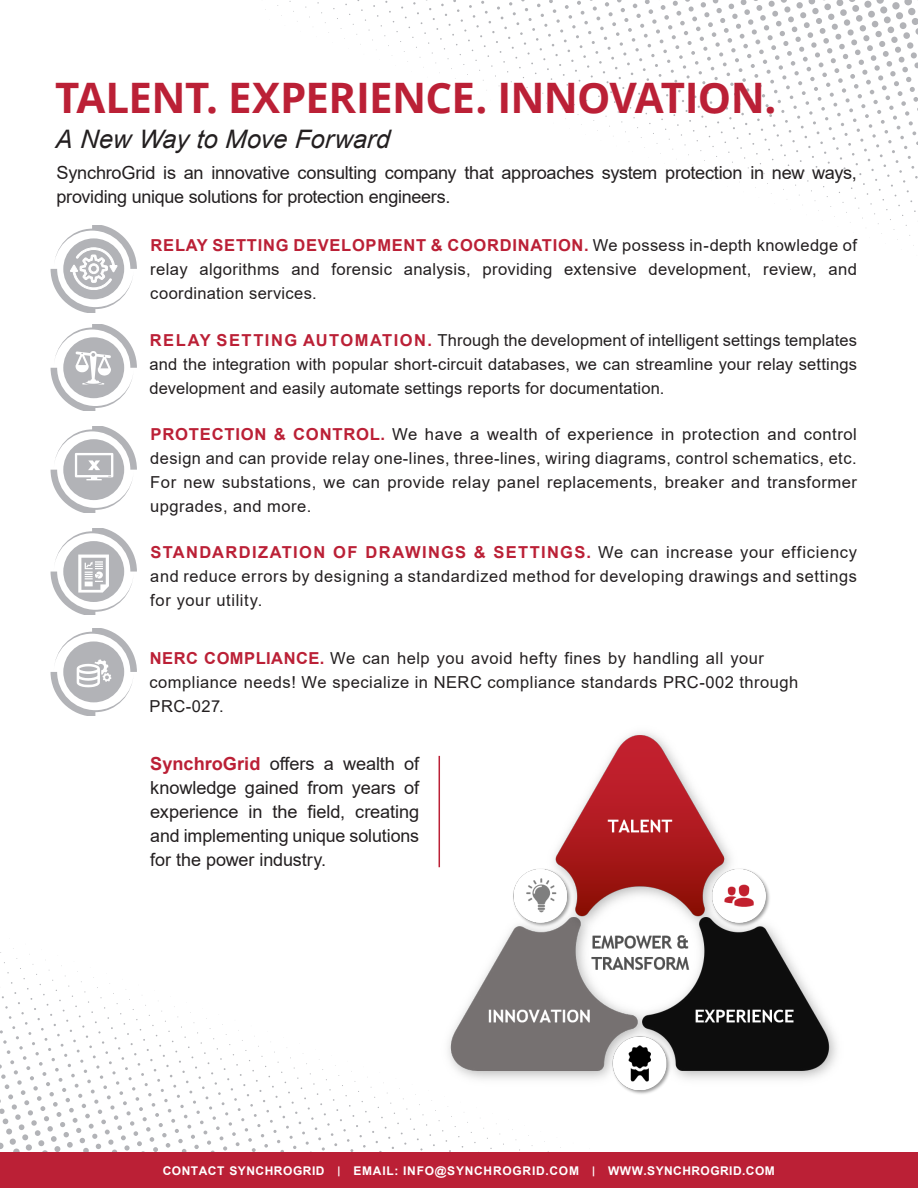
<style>
.page{position:relative;width:918px;height:1188px;background:#fff}
.page>*{position:absolute;margin:0;border:0;box-sizing:border-box;transform-origin:0 0}
.Engagement_Level_Hea{font:700 42px "Open Sans";letter-spacing:-.015em;color:#bb2036}
.Engagement_Level_Sub{font:italic 25.5px "Arial";letter-spacing:.005em;color:#231f20}
.Engagement_Level_Sub-2{font:18px/24px "Arial";letter-spacing:-.015em;color:#231f20}
.Engagement_Level_Sub-3{font:16.5px/24px "Arial";letter-spacing:.03em;color:#231f20;text-align:justify}
.Engagement_Level_Sub-4{font:700 12px "Arial";letter-spacing:.045em;color:#fff}
.s1{font-weight:700;color:#bb2036}
.s2{font-size:10.5px}
</style>
<div class="page">
<svg style="left:0;top:948px;width:561px;height:204px"></svg>
<svg style="left:277px;top:0;width:641px;height:246px"></svg>
<div style="left:0;top:1152px;width:918px;height:36px;background:#bb2036"></div>
<hr style="left:439px;top:756px;width:1px;height:111px;background:#bb2036">
<svg style="left:51px;top:629px;width:85px;height:86px"></svg>
<svg style="left:51px;top:528px;width:86px;height:87px"></svg>
<svg style="left:51px;top:426px;width:86px;height:87px"></svg>
<svg style="left:51px;top:325px;width:85px;height:86px"></svg>
<svg style="left:51px;top:226px;width:86px;height:86px"></svg>
<img style="left:440px;top:732px;width:397px;height:364px">
<p class="Engagement_Level_Hea" style="left:55px;top:68px;width:723px">TALENT. EXPERIENCE. INNOVATION.</p>
<p class="Engagement_Level_Sub" style="left:55px;top:123px;width:336px">A New Way to Move Forward</p>
<p class="Engagement_Level_Sub-2" style="left:57px;top:161px;width:802px">SynchroGrid is an innovative consulting company that approaches system protection in new ways, providing unique solutions for protection engineers.</p>
<p class="Engagement_Level_Sub-3" style="left:150px;top:233px;width:708px"><span class="s1">RELAY SETTING DEVELOPMENT &amp; COORDINATION.</span> We possess in-depth knowledge of relay algorithms and forensic analysis, providing extensive development, review, and coordination services.</p>
<p class="Engagement_Level_Sub-3" style="left:150px;top:328px;width:709px"><span class="s1">RELAY SETTING AUTOMATION.</span> Through the development of intelligent settings templates and the integration with popular short-circuit databases, we can streamline your relay settings development and easily automate settings reports for documentation.</p>
<p class="Engagement_Level_Sub-3" style="left:150px;top:422px;width:708px"><span class="s1">PROTECTION &amp; CONTROL.</span> We have a wealth of experience in protection and control design and can provide relay one-lines, three-lines, wiring diagrams, control schematics, etc.<br>For new substations, we can provide relay panel replacements, breaker and transformer upgrades, and more.</p>
<p class="Engagement_Level_Sub-3" style="left:150px;top:540px;width:708px"><span class="s1">STANDARDIZATION OF DRAWINGS &amp; SETTINGS.</span> We can increase your efficiency and reduce errors by designing a standardized method for developing drawings and settings for your utility.</p>
<p class="Engagement_Level_Sub-3" style="left:150px;top:646px;width:650px;text-align:left"><span class="s1">NERC COMPLIANCE.</span> We can help you avoid hefty fines by handling all your compliance needs! We specialize in NERC compliance standards PRC-002 through<br>PRC-027.</p>
<p class="Engagement_Level_Sub-2" style="left:150px;top:752px;width:270px;text-align:justify"><span class="s1">SynchroGrid</span> offers a wealth of knowledge gained from years of experience in the field, creating and implementing unique solutions for the power industry.</p>
<p class="Engagement_Level_Sub-4" style="left:163px;top:1163px;width:614px">CONTACT SYNCHROGRID <span class="s2">|</span> EMAIL: INFO@SYNCHROGRID.COM <span class="s2">|</span> WWW.SYNCHROGRID.COM</p>
</div>
